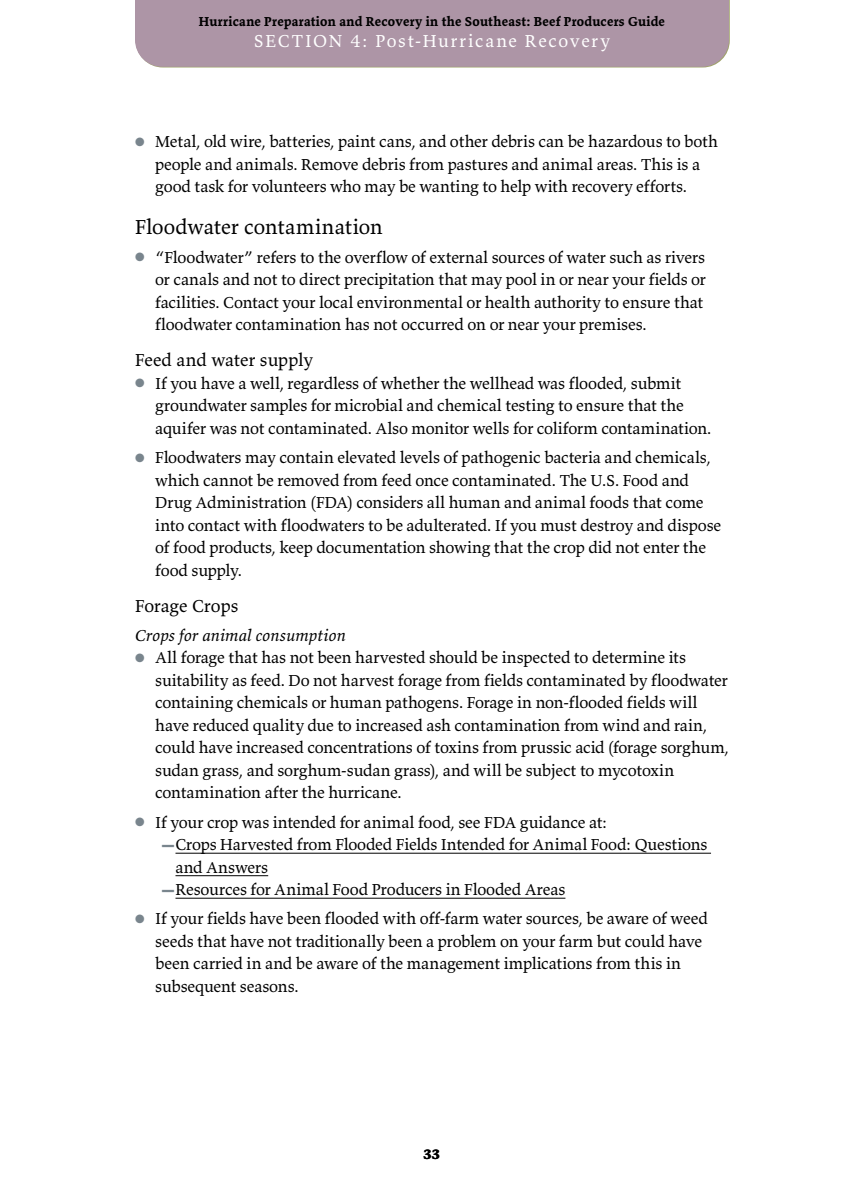
<style>
.page{position:relative;width:864px;height:1188px;background:#fff}
.page>*{position:absolute;margin:0;border:0;box-sizing:border-box;transform-origin:0 0}
.t1{font:21px "Valkyrie T3";letter-spacing:-.005em;color:#000}
.t2{font:18px "Valkyrie T3";letter-spacing:.095em;color:#fff}
.t3{font:18px "Valkyrie T3";color:#000}
.t4{font:16.5px/22.5px "Valkyrie T3";letter-spacing:-.01em;color:#000}
.t5{font:italic 16.5px "Valkyrie T3";letter-spacing:.01em;color:#000}
.t6{font:700 15px "Valkyrie T3";color:#000}
.t7{font:700 13.5px "Valkyrie T3";letter-spacing:.02em;color:#000}
.s1{color:#79858d}
.s2{font-family:"Times New Roman";font-size:12px;color:#79858d}
</style>
<div class="page">
<div style="left:135px;top:0;width:595px;height:68px;background:#ad95a6"></div>
<hr style="left:176px;top:853px;width:535px;height:1px;background:#000">
<hr style="left:176px;top:875px;width:92px;height:1px;background:#000">
<hr style="left:176px;top:898px;width:389px;height:1px;background:#000">
<p class="t7" style="left:199px;top:13px;width:468px">Hurricane Preparation and Recovery in the Southeast: Beef Producers Guide</p>
<p class="t2" style="left:254px;top:29px;width:358px">SECTION 4: Post-Hurricane Recovery</p>
<p class="t2" style="left:272px;top:29px;width:323px">APPENDIX: Farm Emergency Plan</p>
<p class="t4" style="left:155px;top:130px;width:564px;text-indent:-20px"><span class="s1">●</span> Metal, old wire, batteries, paint cans, and other debris can be hazardous to both people and animals. Remove debris from pastures and animal areas. This is a good task for volunteers who may be wanting to help with recovery efforts.</p>
<p class="t1" style="left:135px;top:213px;width:249px">Floodwater contamination</p>
<p class="t4" style="left:155px;top:246px;width:552px;text-indent:-20px"><span class="s1">●</span> “Floodwater” refers to the overflow of external sources of water such as rivers or canals and not to direct precipitation that may pool in or near your fields or facilities. Contact your local environmental or health authority to ensure that floodwater contamination has not occurred on or near your premises.</p>
<p class="t3" style="left:135px;top:349px;width:179px">Feed and water supply</p>
<p class="t4" style="left:155px;top:372px;width:558px;text-indent:-20px"><span class="s1">●</span> If you have a well, regardless of whether the wellhead was flooded, submit groundwater samples for microbial and chemical testing to ensure that the aquifer was not contaminated. Also monitor wells for coliform contamination.</p>
<p class="t4" style="left:155px;top:446px;width:568px;text-indent:-20px"><span class="s1">●</span> Floodwaters may contain elevated levels of pathogenic bacteria and chemicals, which cannot be removed from feed once contaminated. The U.S. Food and Drug Administration (FDA) considers all human and animal foods that come into contact with floodwaters to be adulterated. If you must destroy and dispose of food products, keep documentation showing that the crop did not enter the food supply.</p>
<p class="t3" style="left:135px;top:594px;width:105px">Forage Crops</p>
<p class="t5" style="left:135px;top:625px;width:212px">Crops for animal consumption</p>
<p class="t4" style="left:155px;top:646px;width:575px;text-indent:-20px"><span class="s1">●</span> All forage that has not been harvested should be inspected to determine its suitability as feed. Do not harvest forage from fields contaminated by floodwater containing chemicals or human pathogens. Forage in non-flooded fields will have reduced quality due to increased ash contamination from wind and rain, could have increased concentrations of toxins from prussic acid (forage sorghum, sudan grass, and sorghum-sudan grass), and will be subject to mycotoxin contamination after the hurricane.</p>
<p class="t4" style="left:135px;top:810px;width:474px"><span class="s1">●</span> If your crop was intended for animal food, see FDA guidance at:</p>
<p class="t4" style="left:162px;top:833px;width:547px"><span class="s2">▬</span>Crops Harvested from Flooded Fields Intended for Animal Food: Questions</p>
<p class="t4" style="left:176px;top:855px;width:94px">and Answers</p>
<p class="t4" style="left:162px;top:878px;width:405px"><span class="s2">▬</span>Resources for Animal Food Producers in Flooded Areas</p>
<p class="t4" style="left:155px;top:907px;width:554px;text-indent:-20px"><span class="s1">●</span> If your fields have been flooded with off-farm water sources, be aware of weed seeds that have not traditionally been a problem on your farm but could have been carried in and be aware of the management implications from this in subsequent seasons.</p>
<p class="t6" style="left:424px;top:1144px;width:18px">33</p>
</div>
